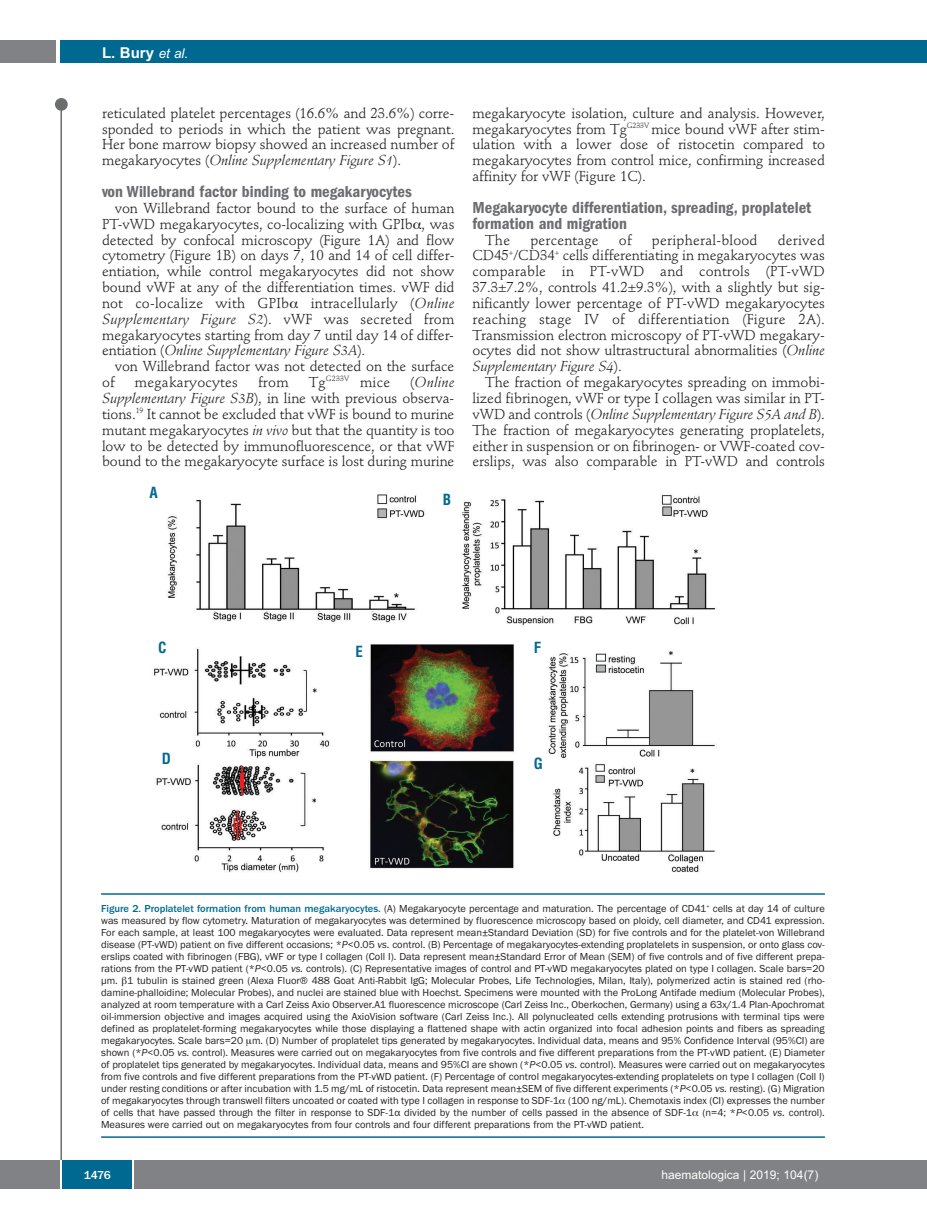
<style>
.page{position:relative;width:927px;height:1225px;background:#fff}
.page>*{position:absolute;margin:0;border:0;box-sizing:border-box;transform-origin:0 0}
.t1{font:600 condensed 16.5px/15.9px "Franklin Gothic";color:#6c6d70}
.t2{font:700 15px "Arial";color:#fff}
.t3{font:700 condensed 15px "Helvetica";color:#006991}
.t4{font:14.25px/15.9px "Stempel Schneidler";letter-spacing:-.005em;color:#231f20;text-align:justify}
.t5{font:14.25px "Stempel Schneidler";letter-spacing:.015em;color:#231f20}
.t6{font:12px "Arial";color:#fff}
.t7{font:500 12px "Franklin Gothic";color:#fff}
.t8{font:10.5px/12px "Franklin Gothic";color:#231f20;text-align:justify}
.s1{font-weight:400;font-style:italic;font-size:13.5px}
.s2{font-style:italic}
.s3{font-weight:500;color:#006991}
</style>
<div class="page">
<div style="left:911px;top:40px;width:16px;height:22px;background:#006991"></div>
<div style="left:910px;top:1160px;width:17px;height:28px;background:#808285"></div>
<div style="left:55px;top:98px;width:13px;height:13px;background:#6c6d70;border-radius:50%"></div>
<hr style="left:60px;top:101px;width:2px;height:1061px;background:#6c6d70">
<div style="left:60px;top:40px;width:852px;height:22px;background:#006991"></div>
<div style="left:0;top:40px;width:56px;height:22px;background:#808285"></div>
<div style="left:0;top:1160px;width:911px;height:28px;background:#808285"></div>
<div style="left:62px;top:1160px;width:71px;height:28px;background:#006991"></div>
<hr style="left:60px;top:1160px;width:2px;height:28px;background:#fff">
<svg style="left:133px;top:1160px;width:1px;height:28px"></svg>
<img style="left:154px;top:494px;width:563px;height:379px">
<hr style="left:101px;top:893px;width:724px;height:1px;background:#006991">
<hr style="left:101px;top:1136px;width:724px;height:1px;background:#006991">
<h2 class="t2" style="left:102px;top:44px;width:88px">L. Bury <span class="s1">et al.</span></h2>
<h3 class="t4" style="left:102px;top:106px;width:354px">reticulated platelet percentages (16.6% and 23.6%) corre&shy;sponded to periods in which the patient was pregnant.<br>Her bone marrow biopsy showed an increased number of megakaryocytes (<span class="s2">Online Supplementary Figure S1</span>).</h3>
<h1 class="t1" style="left:102px;top:185px;width:311px">von Willebrand factor binding to megakaryocytes</h1>
<p class="t4" style="left:102px;top:201px;width:354px;text-indent:13px">von Willebrand factor bound to the surface of human PT-vWD megakaryocytes, co-localizing with GPIb , was detected by confocal microscopy (Figure 1A) and flow cytometry (Figure 1B) on days 7, 10 and 14 of cell differ&shy;entiation, while control megakaryocytes did not show bound vWF at any of the differentiation times. vWF did not co-localize with GPIb</p>
<h3 class="t4" style="left:102px;top:296px;width:354px;text-indent:209px">intracellularly (<span class="s2">Online Supplementary Figure S2</span>). vWF was secreted from megakaryocytes starting from day 7 until day 14 of differ&shy;entiation (<span class="s2">Online Supplementary Figure S3A</span>).</h3>
<h3 class="t4" style="left:102px;top:360px;width:354px;text-indent:13px">von Willebrand factor was not detected on the surface of</h3>
<h3 class="t5" style="left:135px;top:376px;width:105px">megakaryocytes</h3>
<h3 class="t4" style="left:258px;top:376px;width:32px">from</h3>
<h3 class="t4" style="left:309px;top:376px;width:83px">Tg<sup>G233V</sup> mice</h3>
<p class="t4" style="left:102px;top:376px;width:354px;text-indent:308px">(<span class="s2">Online Supplementary Figure S3B</span>), in line with previous observa&shy;tions.<sup>19</sup> It cannot be excluded that vWF is bound to murine mutant megakaryocytes <span class="s2">in vivo</span> but that the quantity is too low to be detected by immunofluorescence, or that vWF bound to the megakaryocyte surface is lost during murine</p>
<h2 class="t3" style="left:149px;top:484px;width:10px">A</h2>
<h2 class="t3" style="left:443px;top:491px;width:10px">B</h2>
<p class="t4" style="left:472px;top:106px;width:354px">megakaryocyte isolation, culture and analysis. However, megakaryocytes from Tg<sup>G233V</sup> mice bound vWF after stim&shy;ulation with a lower dose of ristocetin compared to megakaryocytes from control mice, confirming increased affinity for vWF (Figure 1C).</p>
<h1 class="t1" style="left:472px;top:201px;width:340px">Megakaryocyte differentiation, spreading, proplatelet formation and migration</h1>
<h3 class="t4" style="left:485px;top:233px;width:26px">The</h3>
<h3 class="t5" style="left:530px;top:234px;width:70px">percentage</h3>
<h3 class="t4" style="left:619px;top:233px;width:14px">of</h3>
<h3 class="t5" style="left:652px;top:234px;width:107px">peripheral-blood</h3>
<p class="t4" style="left:472px;top:233px;width:354px;text-indent:305px">derived CD45<sup>+</sup>/CD34<sup>+</sup> cells differentiating in megakaryocytes was comparable in PT-vWD and controls (PT-vWD 37.3±7.2%, controls 41.2±9.3%), with a slightly but sig&shy;nificantly lower percentage of PT-vWD megakaryocytes reaching stage IV of differentiation (Figure 2A).<br>Transmission electron microscopy of PT-vWD megakary&shy;ocytes did not show ultrastructural abnormalities (<span class="s2">Online Supplementary Figure S4</span>).</p>
<p class="t4" style="left:472px;top:376px;width:354px;text-indent:13px">The fraction of megakaryocytes spreading on immobi&shy;lized fibrinogen, vWF or type I collagen was similar in PT&shy;vWD and controls (<span class="s2">Online Supplementary Figure S5A and B</span>).<br>The fraction of megakaryocytes generating proplatelets, either in suspension or on fibrinogen- or VWF-coated cov&shy;erslips, was also comparable in PT-vWD and controls</p>
<h2 class="t3" style="left:158px;top:639px;width:10px">C</h2>
<h2 class="t3" style="left:162px;top:750px;width:11px">D</h2>
<h2 class="t3" style="left:355px;top:643px;width:9px">E</h2>
<h2 class="t3" style="left:534px;top:639px;width:9px">F</h2>
<h2 class="t3" style="left:534px;top:755px;width:11px">G</h2>
<p class="t8" style="left:101px;top:902px;width:725px"><span class="s3">Figure 2. Proplatelet formation from human megakaryocytes.</span> (A) Megakaryocyte percentage and maturation. The percentage of CD41<sup>+</sup> cells at day 14 of culture was measured by flow cytometry. Maturation of megakaryocytes was determined by fluorescence microscopy based on ploidy, cell diameter, and CD41 expression.<br>For each sample, at least 100 megakaryocytes were evaluated. Data represent mean±Standard Deviation (SD) for five controls and for the platelet-von Willebrand disease (PT-vWD) patient on five different occasions; *<span class="s2">P</span>&lt;0.05 <span class="s2">vs.</span> control. (B) Percentage of megakaryocytes-extending proplatelets in suspension, or onto glass cov&shy;erslips coated with fibrinogen (FBG), vWF or type I collagen (Coll I). Data represent mean±Standard Error of Mean (SEM) of five controls and of five different prepa&shy;rations from the PT-vWD patient (*<span class="s2">P</span>&lt;0.05 <span class="s2">vs.</span> controls). (C) Representative images of control and PT-vWD megakaryocytes plated on type I collagen. Scale bars=20 μm. 1 tubulin is stained green (Alexa Fluor® 488 Goat Anti-Rabbit IgG; Molecular Probes, Life Technologies, Milan, Italy), polymerized actin is stained red (rho&shy;damine-phalloidine; Molecular Probes), and nuclei are stained blue with Hoechst. Specimens were mounted with the ProLong Antifade medium (Molecular Probes), analyzed at room temperature with a Carl Zeiss Axio Observer.A1 fluorescence microscope (Carl Zeiss Inc., Oberkochen, Germany) using a 63x/1.4 Plan-Apochromat oil-immersion objective and images acquired using the AxioVision software (Carl Zeiss Inc.). All polynucleated cells extending protrusions with terminal tips were defined as proplatelet-forming megakaryocytes while those displaying a flattened shape with actin organized into focal adhesion points and fibers as spreading megakaryocytes. Scale bars=20 m. (D) Number of proplatelet tips generated by megakaryocytes. Individual data, means and 95% Confidence Interval (95%CI) are shown (*<span class="s2">P</span>&lt;0.05 <span class="s2">vs.</span> control). Measures were carried out on megakaryocytes from five controls and five different preparations from the PT-vWD patient. (E) Diameter of proplatelet tips generated by megakaryocytes. Individual data, means and 95%CI are shown (*<span class="s2">P</span>&lt;0.05 <span class="s2">vs.</span> control). Measures were carried out on megakaryocytes from five controls and five different preparations from the PT-vWD patient. (F) Percentage of control megakaryocytes-extending proplatelets on type I collagen (Coll I) under resting conditions or after incubation with 1.5 mg/mL of ristocetin. Data represent mean±SEM of five different experiments (*<span class="s2">P</span>&lt;0.05 <span class="s2">vs.</span> resting). (G) Migration of megakaryocytes through transwell filters uncoated or coated with type I collagen in response to SDF-1 (100 ng/mL). Chemotaxis index (CI) expresses the number of cells that have passed through the filter in response to SDF-1α divided by the number of cells passed in the absence of SDF-1 (n=4; *<span class="s2">P</span>&lt;0.05 <span class="s2">vs.</span> control).<br>Measures were carried out on megakaryocytes from four controls and four different preparations from the PT-vWD patient.</p>
<p class="t7" style="left:84px;top:1167px;width:28px">1476</p>
<p class="t6" style="left:661px;top:1167px;width:158px">haematologica | 2019; 104(7)</p>
</div>
